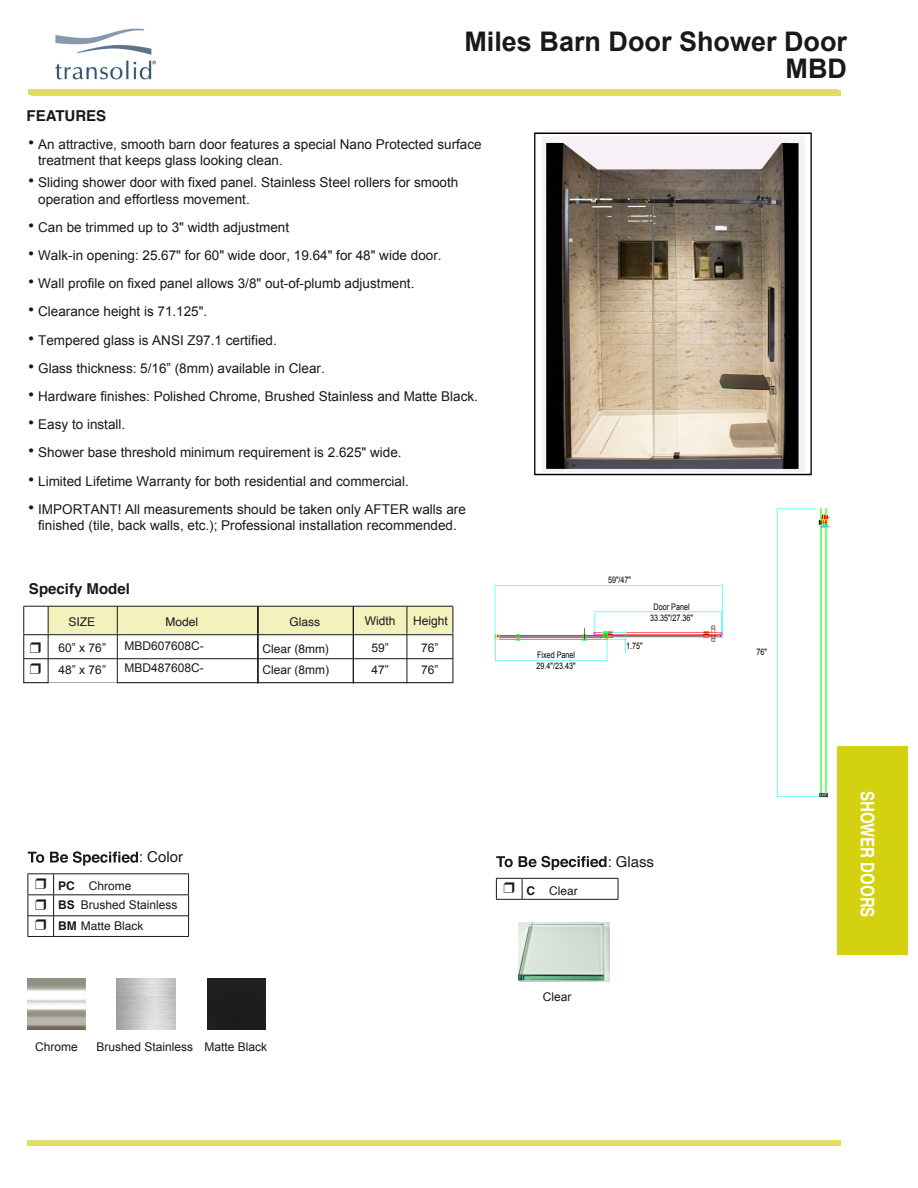
<style>
.page{position:relative;width:918px;height:1188px;background:#fff}
.page>*{position:absolute;margin:0;border:0;box-sizing:border-box;transform-origin:0 0}
.t1{font:700 27px/27px "Arial";color:#1a1818;text-align:right}
.t2{font:700 18.75px "Helvetica";color:#fff;scale:.8 1}
.t3{font:700 15px "Helvetica";color:#1a1818}
.t4{font:15px "Helvetica";color:#1a1818}
.t5{font:13.5px/16.2px "Arial";color:#1a1818}
.t6{font:12px "Arial";color:#1a1818}
.t7{font:12px "Helvetica";color:#1a1818}
.t8{font:9px/10.8px "Arial";color:#000;text-align:center;scale:.8 1}
.s1{font-family:"Helvetica";font-size:18.3px}
.s2{font-weight:700}
</style>
<div class="page">
<div style="left:49px;top:606px;width:404px;height:27px;background:#f3f2bc"></div>
<div style="left:31px;top:90px;width:810px;height:5px;background:#e1dc67"></div>
<hr style="left:48px;top:606px;width:69px;height:1px;background:#1a1818">
<hr style="left:117px;top:606px;width:141px;height:1px;background:#1a1818">
<hr style="left:48px;top:658px;width:69px;height:1px;background:#1a1818">
<hr style="left:117px;top:658px;width:141px;height:1px;background:#1a1818">
<svg style="left:28px;top:851px;width:110px;height:15px"></svg>
<hr style="left:54px;top:873px;width:135px;height:1px;background:#1a1818">
<hr style="left:54px;top:894px;width:135px;height:1px;background:#1a1818">
<hr style="left:54px;top:915px;width:135px;height:1px;background:#1a1818">
<svg style="left:188px;top:874px;width:1px;height:62px"></svg>
<svg style="left:28px;top:873px;width:26px;height:64px"></svg>
<hr style="left:54px;top:936px;width:135px;height:1px;background:#1a1818">
<svg style="left:496px;top:856px;width:111px;height:14px"></svg>
<hr style="left:522px;top:878px;width:96px;height:1px;background:#1a1818">
<svg style="left:618px;top:879px;width:1px;height:20px"></svg>
<svg style="left:496px;top:878px;width:27px;height:22px"></svg>
<hr style="left:522px;top:899px;width:96px;height:1px;background:#1a1818">
<div style="left:28px;top:89px;width:810px;height:5px;background:#e1dc67"></div>
<div style="left:27px;top:1141px;width:810px;height:5px;background:#e1dc67"></div>
<div style="left:837px;top:746px;width:71px;height:208px;background:#d4d110"></div>
<img style="left:28px;top:978px;width:57px;height:52px">
<div style="left:207px;top:978px;width:59px;height:52px;background:#1d1d1f"></div>
<div style="left:534px;top:133px;width:278px;height:342px;border:1px solid #000"></div>
<hr style="left:258px;top:606px;width:95px;height:1px;background:#1a1818">
<hr style="left:258px;top:658px;width:95px;height:1px;background:#1a1818">
<hr style="left:353px;top:606px;width:54px;height:1px;background:#1a1818">
<hr style="left:407px;top:606px;width:46px;height:1px;background:#1a1818">
<hr style="left:353px;top:658px;width:54px;height:1px;background:#1a1818">
<hr style="left:407px;top:658px;width:46px;height:1px;background:#1a1818">
<hr style="left:407px;top:682px;width:46px;height:1px;background:#1a1818">
<svg style="left:117px;top:606px;width:1px;height:76px"></svg>
<svg style="left:258px;top:606px;width:1px;height:76px"></svg>
<svg style="left:353px;top:607px;width:1px;height:75px"></svg>
<svg style="left:407px;top:606px;width:1px;height:76px"></svg>
<svg style="left:453px;top:606px;width:1px;height:77px"></svg>
<img style="left:518px;top:923px;width:91px;height:59px">
<svg style="left:24px;top:606px;width:25px;height:78px"></svg>
<hr style="left:48px;top:634px;width:69px;height:1px;background:#1a1818">
<hr style="left:117px;top:634px;width:141px;height:1px;background:#1a1818">
<hr style="left:258px;top:634px;width:95px;height:1px;background:#1a1818">
<hr style="left:353px;top:634px;width:54px;height:1px;background:#1a1818">
<hr style="left:407px;top:634px;width:46px;height:1px;background:#1a1818">
<img style="left:55px;top:28px;width:100px;height:52px">
<hr style="left:25px;top:682px;width:426px;height:1px;background:#1a1818">
<img style="left:494px;top:508px;width:337px;height:290px">
<img style="left:542px;top:137px;width:263px;height:335px">
<p class="t3" style="left:27px;top:103px;width:81px">FEATURES</p>
<h1 class="t1" style="left:464px;top:29px;width:384px">Miles Barn Door Shower Door<br>MBD</h1>
<p class="t5" style="left:38px;top:136px;width:445px;text-indent:-10px"><span class="s1">•</span> An attractive, smooth barn door features a special Nano Protected surface treatment that keeps glass looking clean.</p>
<p class="t5" style="left:38px;top:175px;width:422px;text-indent:-10px"><span class="s1">•</span> Sliding shower door with fixed panel. Stainless Steel rollers for smooth operation and effortless movement.</p>
<p class="t5" style="left:28px;top:219px;width:263px"><span class="s1">•</span> Can be trimmed up to 3" width adjustment</p>
<p class="t5" style="left:28px;top:247px;width:415px"><span class="s1">•</span> Walk-in opening: 25.67" for 60" wide door, 19.64" for 48" wide door.</p>
<p class="t5" style="left:28px;top:276px;width:388px"><span class="s1">•</span> Wall profile on fixed panel allows 3/8" out-of-plumb adjustment.</p>
<p class="t5" style="left:28px;top:304px;width:181px"><span class="s1">•</span> Clearance height is 71.125".</p>
<p class="t5" style="left:28px;top:332px;width:250px"><span class="s1">•</span> Tempered glass is ANSI Z97.1 certified.</p>
<p class="t5" style="left:28px;top:360px;width:298px"><span class="s1">•</span> Glass thickness: 5/16” (8mm) available in Clear.</p>
<p class="t5" style="left:28px;top:388px;width:452px"><span class="s1">•</span> Hardware finishes: Polished Chrome, Brushed Stainless and Matte Black.</p>
<p class="t5" style="left:28px;top:417px;width:99px"><span class="s1">•</span> Easy to install.</p>
<p class="t5" style="left:28px;top:445px;width:375px"><span class="s1">•</span> Shower base threshold minimum requirement is 2.625" wide.</p>
<p class="t5" style="left:28px;top:473px;width:382px"><span class="s1">•</span> Limited Lifetime Warranty for both residential and commercial.</p>
<p class="t5" style="left:28px;top:501px;width:439px;text-align:center"><span class="s1">•</span> IMPORTANT! All measurements should be taken only AFTER walls are finished (tile, back walls, etc.); Professional installation recommended.</p>
<p class="t3" style="left:29px;top:576px;width:102px">Specify Model</p>
<p class="t7" style="left:69px;top:612px;width:28px">SIZE</p>
<p class="t7" style="left:166px;top:612px;width:34px">Model</p>
<p class="t6" style="left:30px;top:640px;width:78px">❒ 60” x 76”</p>
<p class="t6" style="left:125px;top:638px;width:81px">MBD607608C-</p>
<p class="t7" style="left:290px;top:612px;width:32px">Glass</p>
<p class="t7" style="left:262px;top:639px;width:68px">Clear (8mm)</p>
<p class="t6" style="left:365px;top:613px;width:32px">Width</p>
<p class="t6" style="left:413px;top:613px;width:36px">Height</p>
<p class="t6" style="left:372px;top:640px;width:19px">59”</p>
<p class="t6" style="left:421px;top:640px;width:19px">76”</p>
<p class="t6" style="left:30px;top:662px;width:78px">❒ 48” x 76”</p>
<p class="t6" style="left:125px;top:660px;width:81px">MBD487608C-</p>
<p class="t6" style="left:262px;top:662px;width:68px">Clear (8mm)</p>
<p class="t6" style="left:372px;top:662px;width:19px">47”</p>
<p class="t6" style="left:421px;top:662px;width:19px">76”</p>
<p class="t8" style="left:537px;top:650px;width:50px;text-align:left">Fixed Panel<br>29.4"/23.43"</p>
<p class="t8" style="left:608px;top:575px;width:30px">59"/47"</p>
<p class="t8" style="left:650px;top:602px;width:55px">Door Panel<br>33.35"/27.36"</p>
<p class="t8" style="left:626px;top:641px;width:22px">1.75"</p>
<p class="t8" style="left:757px;top:647px;width:15px">76"</p>
<p class="t4" style="left:139px;top:846px;width:46px">: Color</p>
<p class="t7" style="left:35px;top:877px;width:98px">❒ <span class="s2">P</span><span class="s2">C</span> Chrome</p>
<p class="t6" style="left:35px;top:897px;width:144px">❒ <span class="s2">BS</span> Brushed Stainless</p>
<p class="t7" style="left:35px;top:916px;width:110px">❒ <span class="s2">BM</span> Matte Black</p>
<p class="t6" style="left:35px;top:1039px;width:44px">Chrome</p>
<p class="t6" style="left:97px;top:1039px;width:172px">Brushed Stainless Matte Black</p>
<p class="t7" style="left:504px;top:881px;width:76px">❒ <span class="s2">C</span> Clear</p>
<p class="t4" style="left:607px;top:850px;width:48px">: Glass</p>
<p class="t6" style="left:543px;top:988px;width:30px">Clear</p>
<h2 class="t2" style="left:883px;top:791px;width:160px;rotate:90deg">SHOWER DOORS</h2>
</div>
